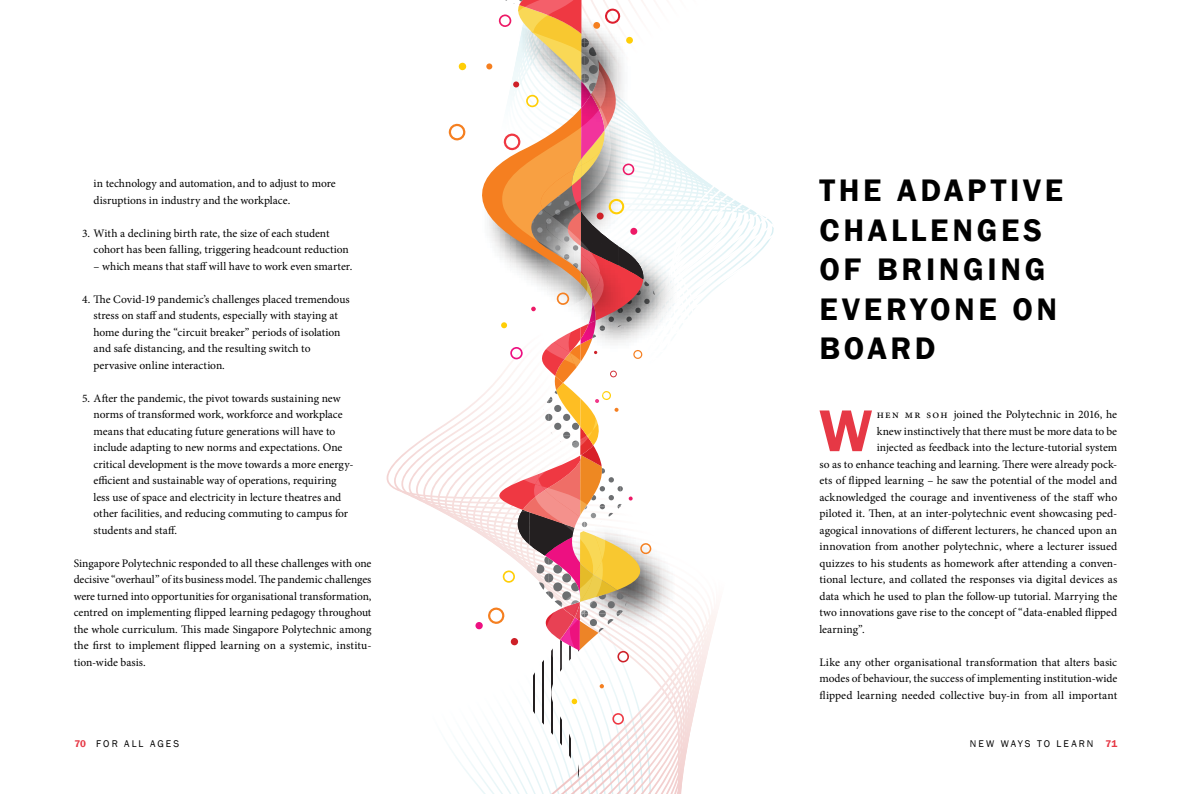
<style>
.page{position:relative;width:1191px;height:794px;background:#fff}
.page>*{position:absolute;margin:0;border:0;box-sizing:border-box;transform-origin:0 0}
.t1{font:600 61px "Franklin Gothic";color:#e63845}
.t2{font:600 32px/39.5px "Franklin Gothic";letter-spacing:.115em;color:#000}
.t3{font:11.5px/16.5px "Minion Pro";letter-spacing:-.005em;color:#000}
.t4{font:11.5px "Minion Pro";letter-spacing:.045em;color:#000}
.t5{font:10px "Franklin Gothic";letter-spacing:.2em;color:#000}
.s1{font-weight:600;color:#e63845}
</style>
<div class="page">
<svg style="left:533px;top:169px;width:241px;height:625px"></svg>
<hr style="left:578px;top:690px;width:1px;height:88px;background:#231f20">
<hr style="left:560px;top:690px;width:2px;height:88px;background:#231f20">
<hr style="left:542px;top:690px;width:2px;height:88px;background:#231f20">
<hr style="left:569px;top:690px;width:2px;height:88px;background:#231f20">
<hr style="left:551px;top:690px;width:2px;height:88px;background:#231f20">
<hr style="left:533px;top:690px;width:2px;height:88px;background:#231f20">
<svg style="left:448px;top:0;width:242px;height:725px"></svg>
<p class="t3" style="left:94px;top:175px;width:244px">in technology and automation, and to adjust to more disruptions in industry and the workplace.</p>
<p class="t3" style="left:94px;top:225px;width:257px;text-indent:-11px">3. With a declining birth rate, the size of each student cohort has been falling, triggering headcount reduction</p>
<p class="t3" style="left:94px;top:258px;width:260px">– which means that staff will have to work even smarter.</p>
<p class="t3" style="left:94px;top:291px;width:258px;text-indent:-11px">4. The Covid-19 pandemic’s challenges placed tremendous stress on staff and students, especially with staying at home during the “circuit breaker” periods of isolation and safe distancing, and the resulting switch to pervasive online interaction.</p>
<p class="t3" style="left:94px;top:390px;width:261px;text-indent:-11px">5. After the pandemic, the pivot towards sustaining new norms of transformed work, workforce and workplace means that educating future generations will have to include adapting to new norms and expectations. One critical development is the move towards a more energy&shy;efficient and sustainable way of operations, requiring less use of space and electricity in lecture theatres and other facilities, and reducing commuting to campus for students and staff.</p>
<p class="t3" style="left:74px;top:555px;width:299px;text-align:justify">Singapore Polytechnic responded to all these challenges with one decisive “overhaul” of its business model. The pandemic challenges were turned into opportunities for organisational transformation, centred on implementing flipped learning pedagogy throughout the whole curriculum. This made Singapore Polytechnic among the first to implement flipped learning on a systemic, institu&shy;tion-wide basis.</p>
<h2 class="t2" style="left:819px;top:171px;width:245px">THE ADAPTIVE<br>CHALLENGES<br>OF BRINGING<br>EVERYONE ON<br>BOARD</h2>
<h1 class="t1" style="left:819px;top:393px;width:55px">W</h1>
<p class="t4" style="left:876px;top:407px;width:242px">hen Mr Soh joined the Polytechnic in 2016, he</p>
<p class="t3" style="left:876px;top:423px;width:242px">knew instinctively that there must be more data to be</p>
<p class="t3" style="left:876px;top:439px;width:242px">injected as feedback into the lecture-tutorial system</p>
<p class="t3" style="left:819px;top:456px;width:299px">so as to enhance teaching and learning. There were already pock-</p>
<p class="t3" style="left:819px;top:472px;width:299px">ets of flipped learning – he saw the potential of the model and</p>
<p class="t3" style="left:819px;top:489px;width:299px">acknowledged the courage and inventiveness of the staff who</p>
<p class="t3" style="left:819px;top:505px;width:299px">piloted it. Then, at an inter-polytechnic event showcasing ped-</p>
<p class="t3" style="left:819px;top:522px;width:299px">agogical innovations of different lecturers, he chanced upon an</p>
<p class="t3" style="left:819px;top:538px;width:299px">innovation from another polytechnic, where a lecturer issued</p>
<p class="t3" style="left:819px;top:555px;width:299px">quizzes to his students as homework after attending a conven-</p>
<p class="t3" style="left:819px;top:571px;width:299px">tional lecture, and collated the responses via digital devices as</p>
<p class="t3" style="left:819px;top:588px;width:299px">data which he used to plan the follow-up tutorial. Marrying the</p>
<p class="t3" style="left:819px;top:604px;width:299px">two innovations gave rise to the concept of “data-enabled flipped</p>
<p class="t3" style="left:819px;top:621px;width:47px">learning”.</p>
<p class="t3" style="left:819px;top:654px;width:299px;text-align:justify">Like any other organisational transformation that alters basic modes of behaviour, the success of implementing institution-wide flipped learning needed collective buy-in from all important</p>
<p class="t5" style="left:74px;top:737px;width:106px"><span class="s1">70</span> FOR ALL AGES</p>
<p class="t5" style="left:970px;top:737px;width:149px">NEW WAYS TO LEARN <span class="s1">71</span></p>
</div>
